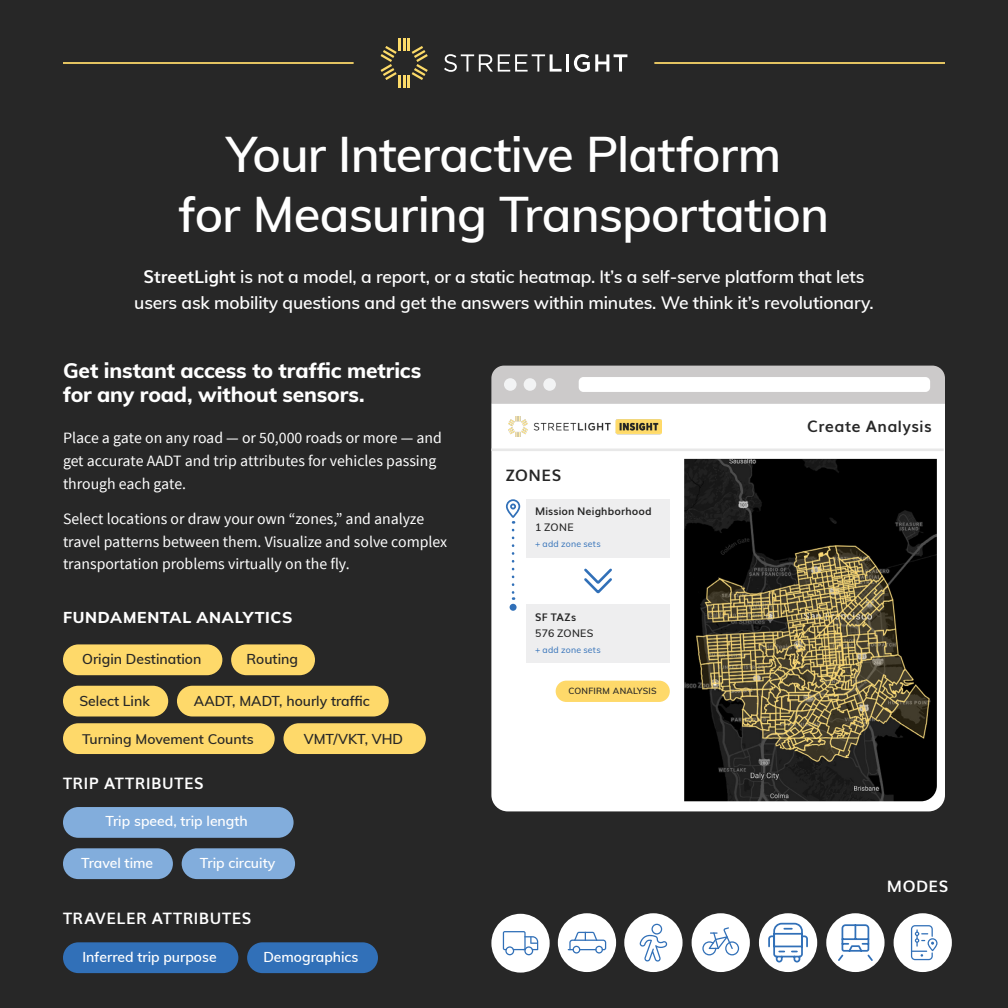
<style>
.page{position:relative;width:1008px;height:1008px;background:#272727}
.page>*{position:absolute;margin:0;border:0;box-sizing:border-box;transform-origin:0 0}
.t1{font:600 49px "Muli";letter-spacing:-.02em;color:#fff}
.t2{font:800 21px/24.5px "Muli";letter-spacing:-.01em;color:#fff}
.t3{font:600 17.5px/26.2px "Muli";letter-spacing:-.01em;color:#fff;text-align:center}
.t4{font:15.75px/22.8px "Source Sans Pro";color:#fff}
.t5{font:700 15.75px "Muli";letter-spacing:.035em;color:#fff}
.t6{font:800 15.75px "Muli";letter-spacing:.045em;color:#fff}
.t7{font:700 15.75px "Muli";letter-spacing:.03em;color:#272727}
.t8{font:600 14px "Muli";color:#fff}
.t9{font:600 14px "Muli";color:#272727}
.t10{font:600 13.65px "Muli";color:#272727}
.t11{font:700 10.5px "Muli";letter-spacing:.015em;color:#272727}
.t12{font:600 10.5px "Muli";letter-spacing:.035em;color:#272727}
.t13{font:8.75px "Muli";letter-spacing:.025em;color:#3170b8}
.t14{font:600 8.75px "Muli";letter-spacing:.03em;color:#272727}
.s1{font-weight:700}
</style>
<div class="page">
<hr style="left:63px;top:62px;width:291px;height:2px;background:#fed96a">
<hr style="left:654px;top:62px;width:291px;height:2px;background:#fed96a">
<div style="left:491px;top:403px;width:454px;height:408px;background:#fff"></div>
<div style="left:491px;top:366px;width:454px;height:37px;background:#cccaca"></div>
<div style="left:504px;top:378px;width:13px;height:13px;background:#f2f3f4;border-radius:50%"></div>
<div style="left:524px;top:378px;width:12px;height:13px;background:#f2f3f4;border-radius:50%"></div>
<div style="left:543px;top:378px;width:13px;height:13px;background:#f2f3f4;border-radius:50%"></div>
<div style="left:579px;top:377px;width:351px;height:15px;background:#fff;border-radius:5px"></div>
<img style="left:684px;top:459px;width:253px;height:342px">
<div style="left:894px;top:913px;width:58px;height:59px;background:#fff;border-radius:50%"></div>
<svg style="left:911px;top:925px;width:27px;height:35px"></svg>
<div style="left:692px;top:913px;width:58px;height:59px;background:#fff;border-radius:50%"></div>
<svg style="left:702px;top:927px;width:37px;height:28px"></svg>
<div style="left:624px;top:913px;width:59px;height:59px;background:#fff;border-radius:50%"></div>
<svg style="left:640px;top:924px;width:28px;height:38px"></svg>
<div style="left:63px;top:942px;width:175px;height:31px;background:#3170b8;border-radius:15px"></div>
<div style="left:247px;top:942px;width:131px;height:31px;background:#3170b8;border-radius:15px"></div>
<div style="left:63px;top:644px;width:159px;height:31px;background:#fed96a;border-radius:15px"></div>
<div style="left:231px;top:644px;width:84px;height:31px;background:#fed96a;border-radius:15px"></div>
<div style="left:63px;top:686px;width:105px;height:31px;background:#fed96a;border-radius:15px"></div>
<div style="left:177px;top:686px;width:212px;height:31px;background:#fed96a;border-radius:15px"></div>
<div style="left:63px;top:807px;width:231px;height:31px;background:#82addc;border-radius:15px"></div>
<div style="left:63px;top:848px;width:110px;height:31px;background:#82addc;border-radius:15px"></div>
<div style="left:182px;top:848px;width:113px;height:31px;background:#82addc;border-radius:15px"></div>
<div style="left:526px;top:499px;width:144px;height:59px;background:#eeeeef"></div>
<div style="left:526px;top:604px;width:144px;height:59px;background:#eeeeef"></div>
<svg style="left:505px;top:498px;width:16px;height:26px"></svg>
<svg style="left:512px;top:530px;width:2px;height:70px"></svg>
<div style="left:510px;top:604px;width:7px;height:7px;background:#3170b8;border-radius:50%"></div>
<svg style="left:582px;top:566px;width:32px;height:32px"></svg>
<hr style="left:491px;top:449px;width:453px;height:2px;background:#e8e8e8">
<div style="left:556px;top:681px;width:114px;height:21px;background:#fed96a;border-radius:11px"></div>
<svg style="left:381px;top:39px;width:47px;height:48px"></svg>
<svg style="left:444px;top:54px;width:118px;height:18px"></svg>
<hr style="left:566px;top:54px;width:3px;height:18px;background:#fff">
<svg style="left:574px;top:54px;width:53px;height:18px"></svg>
<div style="left:826px;top:913px;width:59px;height:59px;background:#fff;border-radius:50%"></div>
<div style="left:759px;top:913px;width:58px;height:59px;background:#fff;border-radius:50%"></div>
<svg style="left:838px;top:924px;width:35px;height:37px"></svg>
<svg style="left:767px;top:922px;width:41px;height:41px"></svg>
<div style="left:558px;top:913px;width:58px;height:59px;background:#fff;border-radius:50%"></div>
<svg style="left:568px;top:932px;width:38px;height:22px"></svg>
<div style="left:491px;top:914px;width:59px;height:59px;background:#fff;border-radius:50%"></div>
<svg style="left:503px;top:931px;width:35px;height:24px"></svg>
<img style="left:509px;top:417px;width:152px;height:20px">
<div style="left:63px;top:723px;width:212px;height:31px;background:#fed96a;border-radius:15px"></div>
<div style="left:284px;top:723px;width:142px;height:31px;background:#fed96a;border-radius:15px"></div>
<p class="t1" style="left:227px;top:119px;width:556px">Your Interactive Platform</p>
<p class="t1" style="left:179px;top:178px;width:652px">for Measuring Transportation</p>
<p class="t3" style="left:134px;top:263px;width:741px"><span class="s1">StreetLight</span> is not a model, a report, or a static heatmap. It’s a self-serve platform that lets users ask mobility questions and get the answers within minutes. We think it’s revolutionary.</p>
<p class="t2" style="left:63px;top:357px;width:360px">Get instant access to traffic metrics for any road, without sensors.</p>
<p class="t4" style="left:63px;top:427px;width:381px">Place a gate on any road — or 50,000 roads or more — and get accurate AADT and trip attributes for vehicles passing through each gate.</p>
<p class="t4" style="left:63px;top:508px;width:386px">Select locations or draw your own “zones,” and analyze travel patterns between them. Visualize and solve complex transportation problems virtually on the fly.</p>
<p class="t6" style="left:63px;top:606px;width:231px">FUNDAMENTAL ANALYTICS</p>
<p class="t9" style="left:82px;top:649px;width:121px">Origin Destination</p>
<p class="t9" style="left:246px;top:649px;width:53px">Routing</p>
<p class="t9" style="left:79px;top:690px;width:72px">Select Link</p>
<p class="t9" style="left:194px;top:690px;width:177px">AADT, MADT, hourly traffic</p>
<p class="t10" style="left:82px;top:729px;width:173px">Turning Movement Counts</p>
<p class="t9" style="left:304px;top:729px;width:101px">VMT/VKT, VHD</p>
<p class="t5" style="left:63px;top:771px;width:142px">TRIP ATTRIBUTES</p>
<p class="t8" style="left:106px;top:811px;width:144px">Trip speed, trip length</p>
<p class="t8" style="left:81px;top:853px;width:73px">Travel time</p>
<p class="t8" style="left:200px;top:853px;width:77px">Trip circuity</p>
<p class="t5" style="left:63px;top:906px;width:190px">TRAVELER ATTRIBUTES</p>
<p class="t8" style="left:83px;top:947px;width:136px">Inferred trip purpose</p>
<p class="t8" style="left:263px;top:947px;width:97px">Demographics</p>
<p class="t7" style="left:506px;top:463px;width:57px">ZONES</p>
<p class="t11" style="left:535px;top:503px;width:118px">Mission Neighborhood</p>
<p class="t12" style="left:535px;top:519px;width:40px">1 ZONE</p>
<p class="t13" style="left:535px;top:537px;width:67px">+ add zone sets</p>
<p class="t11" style="left:535px;top:609px;width:43px">SF TAZs</p>
<p class="t12" style="left:535px;top:626px;width:60px">576 ZONES</p>
<p class="t13" style="left:535px;top:643px;width:67px">+ add zone sets</p>
<p class="t14" style="left:568px;top:685px;width:90px">CONFIRM ANALYSIS</p>
<p class="t7" style="left:807px;top:413px;width:126px">Create Analysis</p>
<p class="t5" style="left:887px;top:874px;width:63px">MODES</p>
</div>
